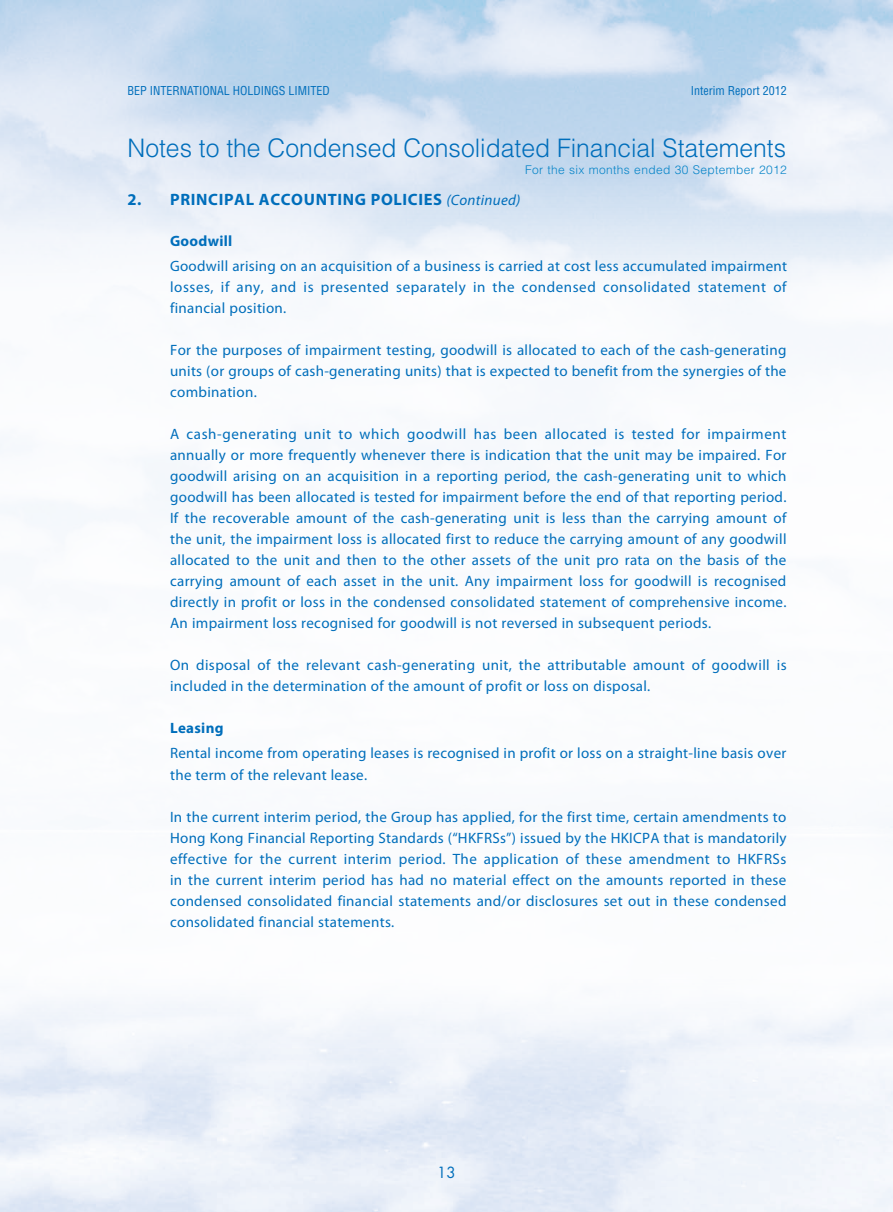
<style>
.page{position:relative;width:893px;height:1212px;background:#fff}
.page>*{position:absolute;margin:0;border:0;box-sizing:border-box;transform-origin:0 0}
.t1{font:300 25.5px "Helvetica LT Std";color:#006ebb}
.t2{font:700 16.5px "Myriad Pro";letter-spacing:.04em;color:#006ebb}
.t3{font:15px/21px "Myriad Pro";letter-spacing:.02em;color:#006ebb;text-align:justify}
.t4{font:700 15px "Myriad Pro";letter-spacing:.02em;color:#006ebb}
.t5{font:15px "Futura Std";color:#006ebb}
.t6{font:condensed 12px "Helvetica LT Std";color:#006ebb}
.t7{font:300 12px "Helvetica LT Std";letter-spacing:.03em;color:#0684c8}
.s1{font-weight:400;font-style:italic;font-size:15px}
</style>
<div class="page">
<p class="t6" style="left:128px;top:83px;width:204px">BEP INTERNATIONAL HOLDINGS LIMITED</p>
<p class="t6" style="left:691px;top:83px;width:97px">Interim Report 2012</p>
<h1 class="t1" style="left:128px;top:132px;width:660px">Notes to the Condensed Consolidated Financial Statements</h1>
<p class="t7" style="left:525px;top:162px;width:263px">For the six months ended 30 September 2012</p>
<p class="t2" style="left:128px;top:189px;width:394px">2. PRINCIPAL ACCOUNTING POLICIES <span class="s1">(Continued)</span></p>
<p class="t4" style="left:170px;top:231px;width:64px">Goodwill</p>
<p class="t3" style="left:170px;top:255px;width:618px">Goodwill arising on an acquisition of a business is carried at cost less accumulated impairment losses, if any, and is presented separately in the condensed consolidated statement of financial position.</p>
<p class="t3" style="left:170px;top:339px;width:618px">For the purposes of impairment testing, goodwill is allocated to each of the cash-generating units (or groups of cash-generating units) that is expected to benefit from the synergies of the combination.</p>
<p class="t3" style="left:170px;top:423px;width:618px">A cash-generating unit to which goodwill has been allocated is tested for impairment annually or more frequently whenever there is indication that the unit may be impaired. For goodwill arising on an acquisition in a reporting period, the cash-generating unit to which goodwill has been allocated is tested for impairment before the end of that reporting period.<br>If the recoverable amount of the cash-generating unit is less than the carrying amount of the unit, the impairment loss is allocated first to reduce the carrying amount of any goodwill allocated to the unit and then to the other assets of the unit pro rata on the basis of the carrying amount of each asset in the unit. Any impairment loss for goodwill is recognised directly in profit or loss in the condensed consolidated statement of comprehensive income.<br>An impairment loss recognised for goodwill is not reversed in subsequent periods.</p>
<p class="t3" style="left:170px;top:654px;width:618px">On disposal of the relevant cash-generating unit, the attributable amount of goodwill is included in the determination of the amount of profit or loss on disposal.</p>
<p class="t4" style="left:170px;top:718px;width:55px">Leasing</p>
<p class="t3" style="left:170px;top:743px;width:618px">Rental income from operating leases is recognised in profit or loss on a straight-line basis over the term of the relevant lease.</p>
<p class="t3" style="left:170px;top:806px;width:618px">In the current interim period, the Group has applied, for the first time, certain amendments to Hong Kong Financial Reporting Standards (“HKFRSs”) issued by the HKICPA that is mandatorily effective for the current interim period. The application of these amendment to HKFRSs in the current interim period has had no material effect on the amounts reported in these condensed consolidated financial statements and/or disclosures set out in these condensed consolidated financial statements.</p>
<p class="t5" style="left:437px;top:1162px;width:20px">13</p>
</div>
